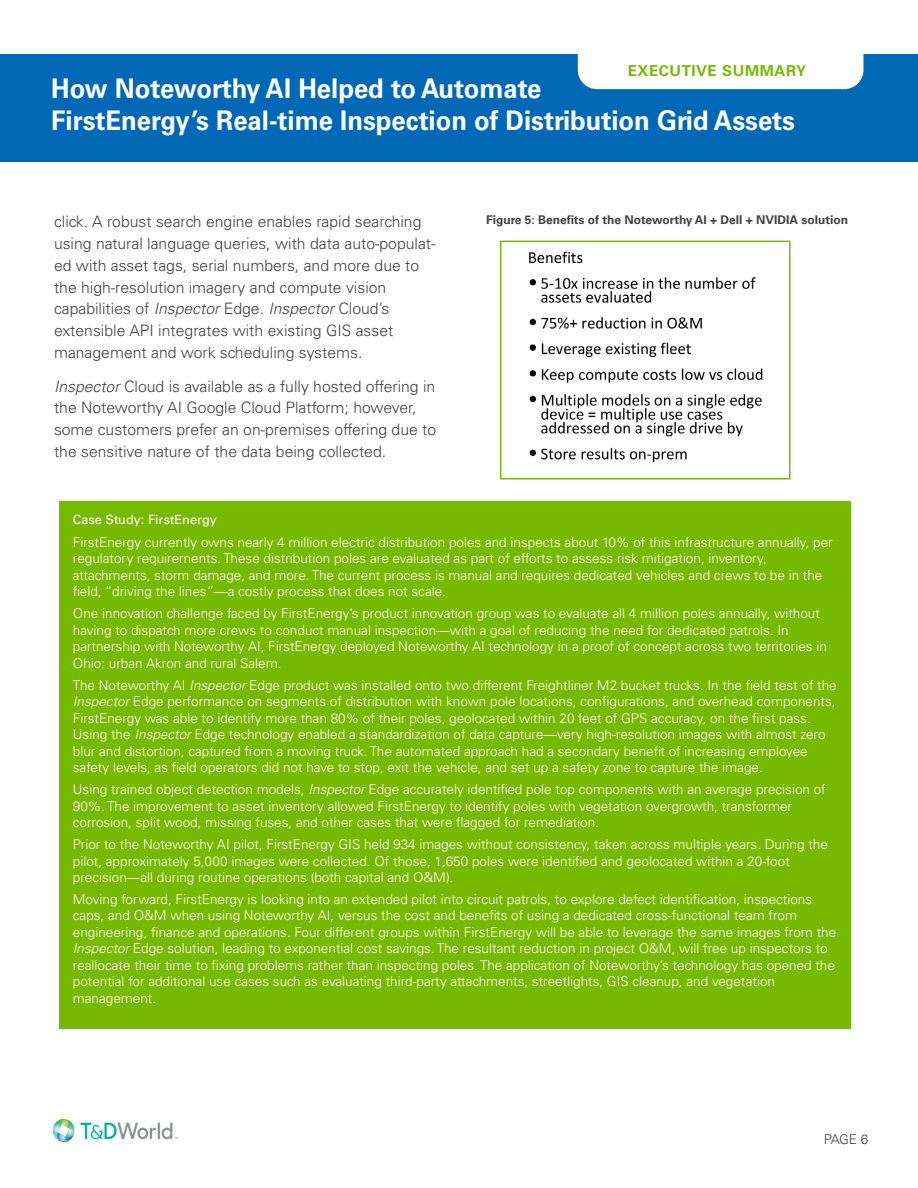
<style>
.page{position:relative;width:918px;height:1188px;background:#fff}
.page>*{position:absolute;margin:0;border:0;box-sizing:border-box;transform-origin:0 0}
.t1{font:700 27px/32.4px "Univers LT Std";color:#fff;scale:.95 1}
.t2{font:300 15.75px/21.8px "Univers LT Std";color:#414042}
.t3{font:700 15px "Univers LT Std";letter-spacing:.04em;color:#77b900}
.t4{font:300 13.5px/16.5px "Univers LT Std";color:#fff}
.t5{font:300 13.5px "Univers LT Std";color:#414042}
.t6{font:12.75px "Univers LT Std";color:#fff}
.t7{font:700 12px "Univers LT Std";color:#414042}
.s1{font-style:italic}
</style>
<div class="page">
<div style="left:0;top:54px;width:918px;height:108px;background:#0068b5"></div>
<div style="left:578px;top:54px;width:285px;height:35px;background:#fff"></div>
<img style="left:54px;top:1120px;width:125px;height:21px">
<img style="left:529px;top:251px;width:234px;height:212px">
<div style="left:500px;top:241px;width:290px;height:239px;border:2px solid #77b900"></div>
<div style="left:59px;top:501px;width:791px;height:528px;background:#77b900"></div>
<p class="t3" style="left:628px;top:62px;width:180px">EXECUTIVE SUMMARY</p>
<h1 class="t1" style="left:51px;top:72px;width:784px">How Noteworthy AI Helped to Automate<br>FirstEnergy’s Real-time Inspection of Distribution Grid Assets</h1>
<p class="t2" style="left:54px;top:211px;width:383px">click. A robust search engine enables rapid searching using natural language queries, with data auto-populat&shy;ed with asset tags, serial numbers, and more due to the high-resolution imagery and compute vision capabilities of <span class="s1">Inspector</span> Edge. <span class="s1">Inspector</span> Cloud’s extensible API integrates with existing GIS asset management and work scheduling systems.</p>
<p class="t2" style="left:54px;top:375px;width:384px"><span class="s1">Inspector</span> Cloud is available as a fully hosted offering in the Noteworthy AI Google Cloud Platform; however, some customers prefer an on-premises offering due to the sensitive nature of the data being collected.</p>
<p class="t7" style="left:486px;top:213px;width:364px">Figure 5: Benefits of the Noteworthy AI + Dell + NVIDIA solution</p>
<p class="t6" style="left:73px;top:512px;width:146px">Case Study: FirstEnergy</p>
<p class="t4" style="left:73px;top:534px;width:761px">FirstEnergy currently owns nearly 4 million electric distribution poles and inspects about 10% of this infrastructure annually, per regulatory requirements. These distribution poles are evaluated as part of efforts to assess risk mitigation, inventory, attachments, storm damage, and more. The current process is manual and requires dedicated vehicles and crews to be in the field, “driving the lines”—a costly process that does not scale.</p>
<p class="t4" style="left:73px;top:605px;width:756px">One innovation challenge faced by FirstEnergy’s product innovation group was to evaluate all 4 million poles annually, without having to dispatch more crews to conduct manual inspection—with a goal of reducing the need for dedicated patrols. In partnership with Noteworthy AI, FirstEnergy deployed Noteworthy AI technology in a proof of concept across two territories in Ohio: urban Akron and rural Salem.</p>
<p class="t4" style="left:73px;top:677px;width:765px">The Noteworthy AI <span class="s1">Inspector</span> Edge product was installed onto two different Freightliner M2 bucket trucks. In the field test of the <span class="s1">Inspector</span> Edge performance on segments of distribution with known pole locations, configurations, and overhead components, FirstEnergy was able to identify more than 80% of their poles, geolocated within 20 feet of GPS accuracy, on the first pass.<br>Using the <span class="s1">Inspector</span> Edge technology enabled a standardization of data capture—very high-resolution images with almost zero blur and distortion, captured from a moving truck. The automated approach had a secondary benefit of increasing employee safety levels, as field operators did not have to stop, exit the vehicle, and set up a safety zone to capture the image.</p>
<p class="t4" style="left:73px;top:781px;width:754px">Using trained object detection models, <span class="s1">Inspector</span> Edge accurately identified pole top components with an average precision of<br>90%. The improvement to asset inventory allowed FirstEnergy to identify poles with vegetation overgrowth, transformer corrosion, split wood, missing fuses, and other cases that were flagged for remediation.</p>
<p class="t4" style="left:73px;top:836px;width:756px">Prior to the Noteworthy AI pilot, FirstEnergy GIS held 934 images without consistency, taken across multiple years. During the pilot, approximately 5,000 images were collected. Of those, 1,650 poles were identified and geolocated within a 20-foot precision—all during routine operations (both capital and O&amp;M).</p>
<p class="t4" style="left:73px;top:891px;width:765px">Moving forward, FirstEnergy is looking into an extended pilot into circuit patrols, to explore defect identification, inspections caps, and O&amp;M when using Noteworthy AI, versus the cost and benefits of using a dedicated cross-functional team from engineering, finance and operations. Four different groups within FirstEnergy will be able to leverage the same images from the <span class="s1">Inspector</span> Edge solution, leading to exponential cost savings. The resultant reduction in project O&amp;M, will free up inspectors to reallocate their time to fixing problems rather than inspecting poles. The application of Noteworthy’s technology has opened the potential for additional use cases such as evaluating third-party attachments, streetlights, GIS cleanup, and vegetation management.</p>
<p class="t5" style="left:824px;top:1132px;width:46px">PAGE 6</p>
</div>
